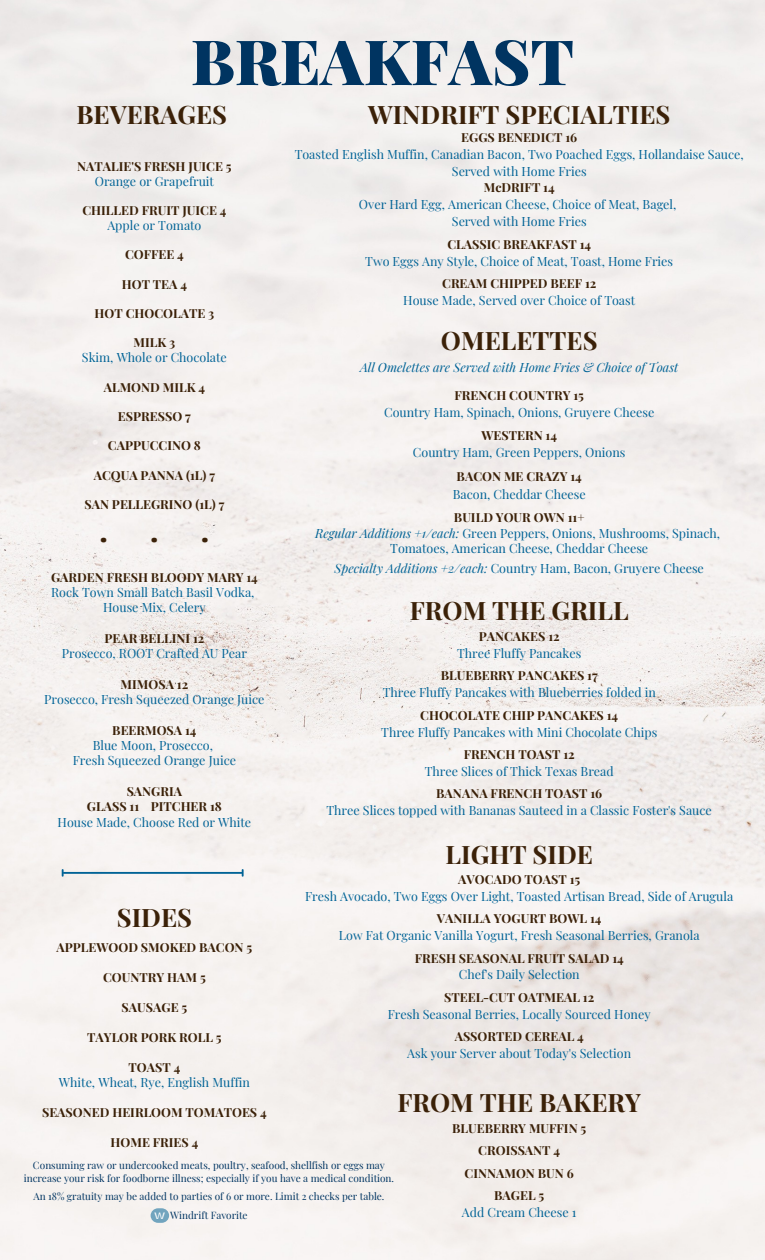
<style>
.page{position:relative;width:765px;height:1260px;background:#fff}
.page>*{position:absolute;margin:0;border:0;box-sizing:border-box;transform-origin:0 0}
.t1{font:900 62.5px "Playfair Display";color:#003461}
.t2{font:900 27.5px "Playfair Display";color:#3b2108}
.t3{font:700 25.5px "Playfair Display";color:#3b2108}
.t4{font:12.5px/15.4px "Playfair Display";color:#016396;text-align:center}
.t5{font:700 12.5px/22.5px "Playfair Display";color:#3b2108;text-align:center}
.t6{font:italic 12.5px "Playfair Display";color:#016396}
.t7{font:10px/13.4px "Playfair Display";color:#003461;text-align:center}
.s1{font-weight:700;color:#3b2108}
.s2{font-style:italic}
.s3{font-family:"Stinger Wide";font-size:9.25px;color:#fff}
</style>
<div class="page">
<img style="left:0;top:0;width:765px;height:1260px">
<hr style="left:64px;top:872px;width:178px;height:2px;background:#016396">
<svg style="left:62px;top:869px;width:2px;height:8px"></svg>
<svg style="left:242px;top:869px;width:2px;height:8px"></svg>
<div style="left:151px;top:1208px;width:18px;height:15px;background:#71a4be;border-radius:7px"></div>
<h1 class="t1" style="left:191px;top:18px;width:385px">BREAKFAST</h1>
<h3 class="t3" style="left:77px;top:96px;width:152px">BEVERAGES</h3>
<p class="t5" style="left:77px;top:155px;width:156px">NATALIE'S FRESH JUICE 5</p>
<p class="t4" style="left:95px;top:173px;width:121px">Orange or Grapefruit</p>
<p class="t5" style="left:82px;top:199px;width:146px">CHILLED FRUIT JUICE 4</p>
<p class="t4" style="left:107px;top:217px;width:96px">Apple or Tomato</p>
<p class="t5" style="left:125px;top:243px;width:60px">COFFEE 4</p>
<p class="t5" style="left:122px;top:272px;width:67px">HOT TEA 4</p>
<p class="t5" style="left:95px;top:302px;width:121px">HOT CHOCOLATE 3</p>
<p class="t5" style="left:134px;top:331px;width:43px">MILK 3</p>
<p class="t4" style="left:82px;top:349px;width:147px">Skim, Whole or Chocolate</p>
<p class="t5" style="left:104px;top:375px;width:103px">ALMOND MILK 4</p>
<p class="t5" style="left:118px;top:404px;width:74px">ESPRESSO 7</p>
<p class="t5" style="left:108px;top:434px;width:94px">CAPPUCCINO 8</p>
<p class="t5" style="left:94px;top:463px;width:123px">ACQUA PANNA (1L) 7</p>
<p class="t5" style="left:84px;top:493px;width:142px">SAN PELLEGRINO (1L) 7</p>
<h2 class="t2" style="left:100px;top:512px;width:9px">.</h2>
<h2 class="t2" style="left:151px;top:512px;width:9px">.</h2>
<h2 class="t2" style="left:201px;top:512px;width:9px">.</h2>
<p class="t5" style="left:51px;top:565px;width:208px">GARDEN FRESH BLOODY MARY 14</p>
<p class="t4" style="left:51px;top:584px;width:205px">Rock Town Small Batch Basil Vodka,<br>House Mix, Celery</p>
<p class="t5" style="left:104px;top:626px;width:102px">PEAR BELLINI 12</p>
<p class="t4" style="left:62px;top:645px;width:187px">Prosecco, ROOT Crafted AU Pear</p>
<p class="t5" style="left:121px;top:672px;width:69px">MIMOSA 12</p>
<p class="t4" style="left:44px;top:691px;width:222px">Prosecco, Fresh Squeezed Orange Juice</p>
<p class="t5" style="left:112px;top:718px;width:86px">BEERMOSA 14</p>
<p class="t4" style="left:73px;top:737px;width:165px">Blue Moon, Prosecco,<br>Fresh Squeezed Orange Juice</p>
<p class="t5" style="left:87px;top:783px;width:137px;line-height:15.4px">SANGRIA<br>GLASS 11 PITCHER 18</p>
<p class="t4" style="left:58px;top:814px;width:195px">House Made, Choose Red or White</p>
<h3 class="t3" style="left:368px;top:96px;width:304px">WINDRIFT SPECIALTIES</h3>
<p class="t5" style="left:461px;top:125px;width:118px">EGGS BENEDICT 16</p>
<p class="t4" style="left:295px;top:145px;width:451px;line-height:16.9px">Toasted English Muffin, Canadian Bacon, Two Poached Eggs, Hollandaise Sauce,<br>Served with Home Fries</p>
<p class="t5" style="left:484px;top:176px;width:72px">McDRIFT 14</p>
<p class="t4" style="left:359px;top:196px;width:319px;line-height:16.9px">Over Hard Egg, American Cheese, Choice of Meat, Bagel,<br>Served with Home Fries</p>
<p class="t5" style="left:447px;top:232px;width:145px">CLASSIC BREAKFAST 14</p>
<p class="t4" style="left:365px;top:253px;width:309px">Two Eggs Any Style, Choice of Meat, Toast, Home Fries</p>
<p class="t5" style="left:442px;top:272px;width:156px">CREAM CHIPPED BEEF 12</p>
<p class="t4" style="left:403px;top:292px;width:233px">House Made, Served over Choice of Toast</p>
<h3 class="t3" style="left:441px;top:323px;width:158px">OMELETTES</h3>
<p class="t6" style="left:360px;top:359px;width:320px">All Omelettes are Served with Home Fries &amp; Choice of Toast</p>
<p class="t5" style="left:455px;top:383px;width:131px">FRENCH COUNTRY 15</p>
<p class="t4" style="left:384px;top:404px;width:272px">Country Ham, Spinach, Onions, Gruyere Cheese</p>
<p class="t5" style="left:481px;top:423px;width:77px">WESTERN 14</p>
<p class="t4" style="left:413px;top:444px;width:214px">Country Ham, Green Peppers, Onions</p>
<p class="t5" style="left:457px;top:465px;width:127px">BACON ME CRAZY 14</p>
<p class="t4" style="left:453px;top:486px;width:134px">Bacon, Cheddar Cheese</p>
<p class="t4" style="left:315px;top:509px;width:407px;line-height:15.9px"><span class="s1">BUILD YOUR OWN 11+<br></span><span class="s2">Regular Additions +1/each:</span> Green Peppers, Onions, Mushrooms, Spinach,</p>
<p class="t4" style="left:335px;top:537px;width:371px;line-height:20px">Tomatoes, American Cheese, Cheddar Cheese<br><span class="s2">Specialty Additions +2/each:</span> Country Ham, Bacon, Gruyere Cheese</p>
<h3 class="t3" style="left:410px;top:593px;width:220px">FROM THE GRILL</h3>
<p class="t5" style="left:479px;top:624px;width:82px">PANCAKES 12</p>
<p class="t4" style="left:457px;top:645px;width:126px">Three Fluffy Pancakes</p>
<p class="t5" style="left:441px;top:664px;width:158px">BLUEBERRY PANCAKES 17</p>
<p class="t4" style="left:383px;top:684px;width:275px">Three Fluffy Pancakes with Blueberries folded in</p>
<p class="t5" style="left:420px;top:703px;width:199px">CHOCOLATE CHIP PANCAKES 14</p>
<p class="t4" style="left:381px;top:724px;width:278px">Three Fluffy Pancakes with Mini Chocolate Chips</p>
<p class="t5" style="left:464px;top:743px;width:113px">FRENCH TOAST 12</p>
<p class="t4" style="left:425px;top:763px;width:191px">Three Slices of Thick Texas Bread</p>
<p class="t5" style="left:436px;top:782px;width:167px">BANANA FRENCH TOAST 16</p>
<p class="t4" style="left:327px;top:802px;width:387px">Three Slices topped with Bananas Sauteed in a Classic Foster's Sauce</p>
<h3 class="t3" style="left:446px;top:836px;width:149px">LIGHT SIDE</h3>
<p class="t5" style="left:458px;top:867px;width:123px">AVOCADO TOAST 15</p>
<p class="t4" style="left:305px;top:888px;width:430px">Fresh Avocado, Two Eggs Over Light, Toasted Artisan Bread, Side of Arugula</p>
<p class="t5" style="left:437px;top:907px;width:166px">VANILLA YOGURT BOWL 14</p>
<p class="t4" style="left:339px;top:927px;width:362px">Low Fat Organic Vanilla Yogurt, Fresh Seasonal Berries, Granola</p>
<p class="t5" style="left:415px;top:946px;width:211px">FRESH SEASONAL FRUIT SALAD 14</p>
<p class="t4" style="left:459px;top:967px;width:122px">Chef's Daily Selection</p>
<p class="t5" style="left:444px;top:986px;width:152px">STEEL-CUT OATMEAL 12</p>
<p class="t4" style="left:388px;top:1006px;width:264px">Fresh Seasonal Berries, Locally Sourced Honey</p>
<p class="t5" style="left:455px;top:1025px;width:131px">ASSORTED CEREAL 4</p>
<p class="t4" style="left:407px;top:1045px;width:226px">Ask your Server about Today's Selection</p>
<h3 class="t3" style="left:117px;top:899px;width:77px">SIDES</h3>
<p class="t5" style="left:57px;top:935px;width:197px">APPLEWOOD SMOKED BACON 5</p>
<p class="t5" style="left:103px;top:965px;width:104px">COUNTRY HAM 5</p>
<p class="t5" style="left:122px;top:995px;width:67px">SAUSAGE 5</p>
<p class="t5" style="left:87px;top:1025px;width:136px">TAYLOR PORK ROLL 5</p>
<p class="t5" style="left:129px;top:1055px;width:53px">TOAST 4</p>
<p class="t4" style="left:59px;top:1074px;width:193px">White, Wheat, Rye, English Muffin</p>
<p class="t5" style="left:42px;top:1100px;width:226px">SEASONED HEIRLOOM TOMATOES 4</p>
<p class="t5" style="left:111px;top:1130px;width:89px">HOME FRIES 4</p>
<h3 class="t3" style="left:397px;top:1084px;width:245px">FROM THE BAKERY</h3>
<p class="t5" style="left:452px;top:1116px;width:136px">BLUEBERRY MUFFIN 5<br>CROISSANT 4<br>CINNAMON BUN 6<br>BAGEL 5</p>
<p class="t4" style="left:462px;top:1204px;width:116px">Add Cream Cheese 1</p>
<p class="t7" style="left:24px;top:1158px;width:372px">Consuming raw or undercooked meats, poultry, seafood, shellfish or eggs may increase your risk for foodborne illness; especially if you have a medical condition.</p>
<p class="t7" style="left:154px;top:1187px;width:232px;line-height:18.4px;text-align:left;text-indent:-121px">An 18% gratuity may be added to parties of 6 or more. Limit 2 checks per table.<br><span class="s3">W</span> Windrift Favorite</p>
</div>
